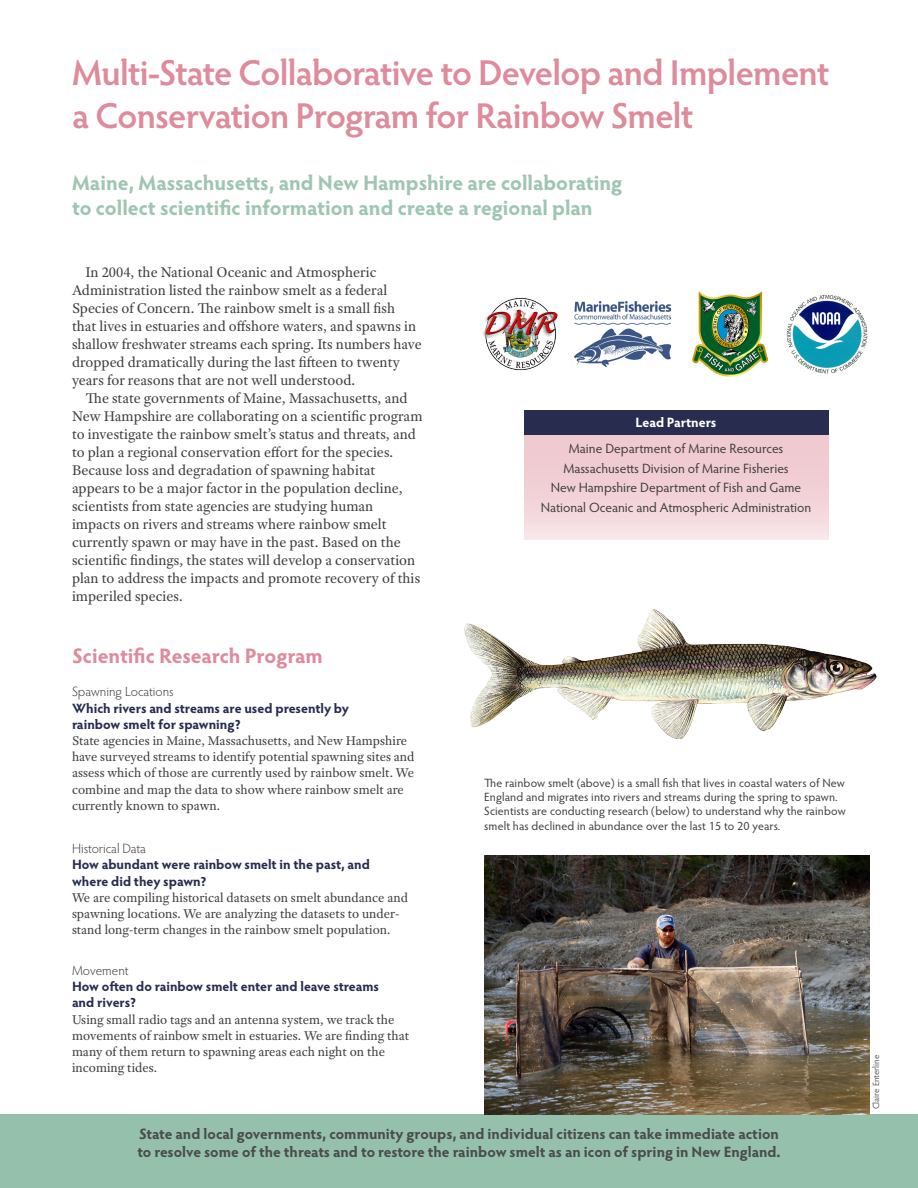
<style>
.page{position:relative;width:918px;height:1188px;background:#fff}
.page>*{position:absolute;margin:0;border:0;box-sizing:border-box;transform-origin:0 0}
.t1{font:600 36px "Hypatia Sans Pro";letter-spacing:-.02em;color:#de8b9b}
.Paragraph_-_Inside{font:700 21px "Hypatia Sans Pro";letter-spacing:-.005em;color:#9ec6b3}
.Heading_1{font:700 21px "Hypatia Sans Pro";letter-spacing:-.005em;color:#de8b9b}
.Paragraph-Insert{font:15px/18px "Adobe Text Pro";color:#3e3e3f}
.t2{font:700 15px/18px "Hypatia Sans Pro";letter-spacing:-.005em;color:#4b4c4d}
.Paragraph{font:13.5px/16.2px "Adobe Text Pro";color:#3e3e3f}
.Question{font:700 13.5px/16.2px "Hypatia Sans Pro";color:#282d50}
.Paragraph_-_Inside-2{font:13.5px "Hypatia Sans Pro";color:#3e3e3f}
.Paragraph-2{font:300 13.5px "Hypatia Sans Pro";color:#3e3e3f}
.t3{font:12px/14.4px "Hypatia Sans Pro";letter-spacing:.005em;color:#3e3e3f}
.t4{font:9px "Hypatia Sans Pro";letter-spacing:-.005em;color:#57585a}
</style>
<div class="page">
<img style="left:464px;top:609px;width:413px;height:129px">
<div style="left:0;top:1114px;width:918px;height:74px;background:#95c1ac"></div>
<svg style="left:524px;top:434px;width:304px;height:106px;background:#f0d1d7"></svg>
<div style="left:524px;top:410px;width:304px;height:24px;background:#282d50"></div>
<img style="left:484px;top:856px;width:385px;height:258px">
<img style="left:692px;top:291px;width:76px;height:85px">
<img style="left:786px;top:294px;width:81px;height:80px">
<img style="left:575px;top:302px;width:96px;height:64px">
<img style="left:483px;top:298px;width:75px;height:72px">
<p class="t1" style="left:72px;top:48px;width:759px">Multi-State Collaborative to Develop and Implement</p>
<p class="t1" style="left:72px;top:91px;width:623px">a Conservation Program for Rainbow Smelt</p>
<p class="Paragraph_-_Inside" style="left:72px;top:168px;width:552px">Maine, Massachusetts, and New Hampshire are collaborating</p>
<p class="Paragraph_-_Inside" style="left:72px;top:193px;width:522px">to collect scientific information and create a regional plan</p>
<p class="Paragraph-Insert" style="left:72px;top:263px;width:351px;text-indent:14px">In 2004, the National Oceanic and Atmospheric Administration listed the rainbow smelt as a federal Species of Concern. The rainbow smelt is a small fish that lives in estuaries and offshore waters, and spawns in shallow freshwater streams each spring. Its numbers have dropped dramatically during the last fifteen to twenty years for reasons that are not well understood.</p>
<p class="Paragraph-Insert" style="left:72px;top:389px;width:352px;text-indent:14px">The state governments of Maine, Massachusetts, and New Hampshire are collaborating on a scientific program to investigate the rainbow smelt’s status and threats, and to plan a regional conservation effort for the species.<br>Because loss and degradation of spawning habitat appears to be a major factor in the population decline, scientists from state agencies are studying human impacts on rivers and streams where rainbow smelt currently spawn or may have in the past. Based on the scientific findings, the states will develop a conservation plan to address the impacts and promote recovery of this imperiled species.</p>
<p class="Heading_1" style="left:72px;top:641px;width:252px">Scientific Research Program</p>
<p class="Paragraph-2" style="left:72px;top:683px;width:103px">Spawning Locations</p>
<p class="Question" style="left:72px;top:699px;width:279px">Which rivers and streams are used presently by rainbow smelt for spawning?</p>
<p class="Paragraph" style="left:72px;top:732px;width:344px">State agencies in Maine, Massachusetts, and New Hampshire have surveyed streams to identify potential spawning sites and assess which of those are currently used by rainbow smelt. We combine and map the data to show where rainbow smelt are currently known to spawn.</p>
<p class="Paragraph-2" style="left:72px;top:840px;width:75px">Historical Data</p>
<p class="Question" style="left:72px;top:856px;width:299px">How abundant were rainbow smelt in the past, and where did they spawn?</p>
<p class="Paragraph" style="left:72px;top:889px;width:338px">We are compiling historical datasets on smelt abundance and spawning locations. We are analyzing the datasets to under&shy;stand long-term changes in the rainbow smelt population.</p>
<p class="Paragraph-2" style="left:72px;top:962px;width:58px">Movement</p>
<p class="Question" style="left:72px;top:978px;width:308px">How often do rainbow smelt enter and leave streams and rivers?</p>
<p class="Paragraph" style="left:72px;top:1011px;width:339px">Using small radio tags and an antenna system, we track the movements of rainbow smelt in estuaries. We are finding that many of them return to spawning areas each night on the incoming tides.</p>
<p class="Paragraph_-_Inside-2" style="left:569px;top:440px;width:216px">Maine Department of Marine Resources</p>
<p class="Paragraph_-_Inside-2" style="left:563px;top:459px;width:227px">Massachusetts Division of Marine Fisheries</p>
<p class="Paragraph_-_Inside-2" style="left:551px;top:479px;width:252px">New Hampshire Department of Fish and Game</p>
<p class="Paragraph_-_Inside-2" style="left:541px;top:498px;width:272px">National Oceanic and Atmospheric Administration</p>
<p class="t3" style="left:484px;top:775px;width:363px">The rainbow smelt (above) is a small fish that lives in coastal waters of New England and migrates into rivers and streams during the spring to spawn.<br>Scientists are conducting research (below) to understand why the rainbow smelt has declined in abundance over the last 15 to 20 years.</p>
<p class="t2" style="left:137px;top:1124px;width:645px">State and local governments, community groups, and individual citizens can take immediate action to resolve some of the threats and to restore the rainbow smelt as an icon of spring in New England.</p>
<p class="t4" style="left:870px;top:1109px;width:56px;rotate:-90deg">Claire Enterline</p>
</div>
